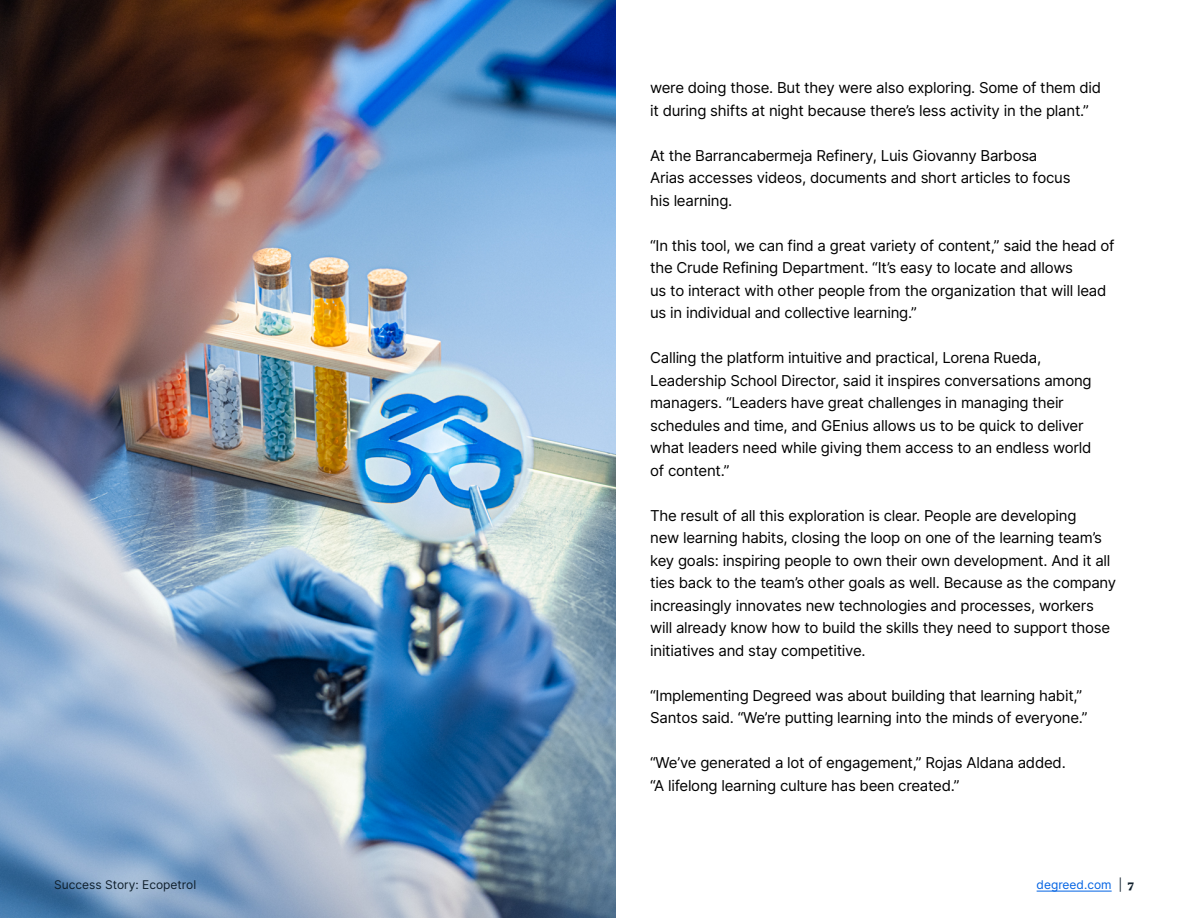
<style>
.page{position:relative;width:1188px;height:918px;background:#fff}
.page>*{position:absolute;margin:0;border:0;box-sizing:border-box;transform-origin:0 0}
.t1{font:15px/22.5px "Inter";letter-spacing:-.015em;color:#000}
.t2{font:12px "Inter";color:#0f1f2c}
.t3{font:12px "Inter";color:#0062e3}
.s1{color:#0f1f2c}
.s2{font-family:"Antonia H3";font-weight:800;color:#0f1f2c}
</style>
<div class="page">
<img style="left:0;top:0;width:616px;height:918px">
<hr style="left:1037px;top:891px;width:75px;height:1px;background:#0062e3">
<p class="t1" style="left:650px;top:76px;width:453px">were doing those. But they were also exploring. Some of them did it during shifts at night because there’s less activity in the plant.”</p>
<p class="t1" style="left:650px;top:144px;width:422px">At the Barrancabermeja Refinery, Luis Giovanny Barbosa<br>Arias accesses videos, documents and short articles to focus his learning.</p>
<p class="t1" style="left:650px;top:234px;width:466px">“In this tool, we can find a great variety of content,” said the head of the Crude Refining Department. “It’s easy to locate and allows<br>us to interact with other people from the organization that will lead us in individual and collective learning.”</p>
<p class="t1" style="left:650px;top:346px;width:443px">Calling the platform intuitive and practical, Lorena Rueda, Leadership School Director, said it inspires conversations among managers. “Leaders have great challenges in managing their schedules and time, and GEnius allows us to be quick to deliver what leaders need while giving them access to an endless world of content.”</p>
<p class="t1" style="left:650px;top:504px;width:468px">The result of all this exploration is clear. People are developing<br>new learning habits, closing the loop on one of the learning team’s key goals: inspiring people to own their own development. And it all ties back to the team’s other goals as well. Because as the company increasingly innovates new technologies and processes, workers will already know how to build the skills they need to support those initiatives and stay competitive.</p>
<p class="t1" style="left:650px;top:684px;width:439px">“Implementing Degreed was about building that learning habit,”<br>Santos said. “We’re putting learning into the minds of everyone.”</p>
<p class="t1" style="left:650px;top:751px;width:417px">“We’ve generated a lot of engagement,” Rojas Aldana added. “A lifelong learning culture has been created.”</p>
<p class="t2" style="left:54px;top:876px;width:144px">Success Story: Ecopetrol</p>
<p class="t3" style="left:1037px;top:876px;width:99px">degreed.com <span class="s1">|</span> <span class="s2">7</span></p>
</div>
